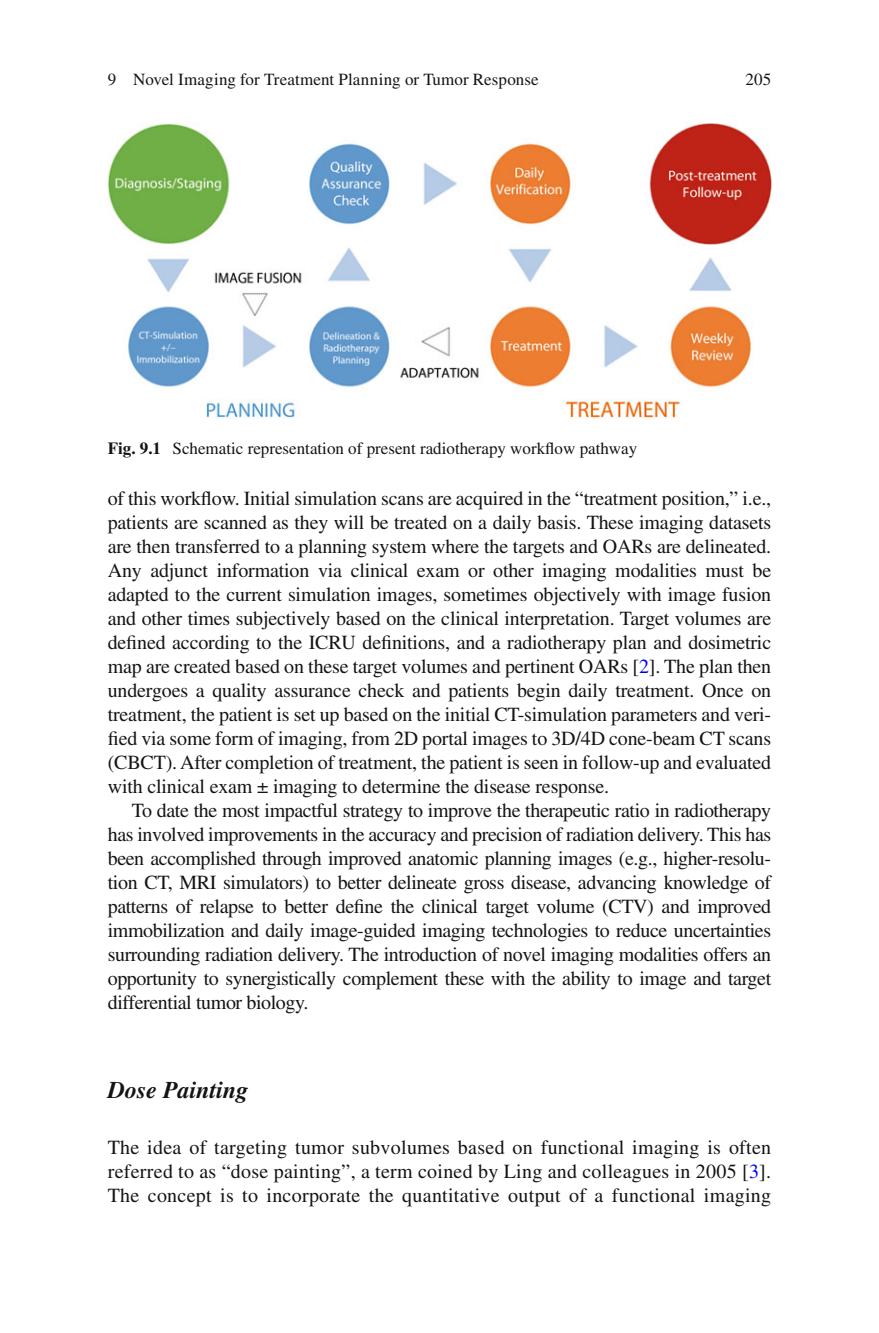
<style>
.page{position:relative;width:879px;height:1333px;background:#fff}
.page>*{position:absolute;margin:0;border:0;box-sizing:border-box;transform-origin:0 0}
.t1{font:italic 700 24px "Bhqrvk Times";color:#131413}
.t2{font:20px/24px "Ncqvlx Times";letter-spacing:-.01em;color:#131413;text-align:justify}
.t3{font:17px "Ncqvlx Times";color:#131413}
.s1{font-family:"Nkvtvg Times";font-weight:700}
.s2{color:#0000fa}
</style>
<div class="page">
<img style="left:108px;top:122px;width:663px;height:296px">
<p class="t3" style="left:108px;top:73px;width:432px">9 Novel Imaging for Treatment Planning or Tumor Response</p>
<p class="t3" style="left:745px;top:73px;width:27px">205</p>
<p class="t3" style="left:108px;top:442px;width:531px"><span class="s1">Fig. 9.1</span> Schematic representation of present radiotherapy workflow pathway</p>
<p class="t2" style="left:108px;top:488px;width:665px">of this workflow. Initial simulation scans are acquired in the “treatment position,” i.e., patients are scanned as they will be treated on a daily basis. These imaging datasets are then transferred to a planning system where the targets and OARs are delineated.<br>Any adjunct information via clinical exam or other imaging modalities must be adapted to the current simulation images, sometimes objectively with image fusion and other times subjectively based on the clinical interpretation. Target volumes are defined according to the ICRU definitions, and a radiotherapy plan and dosimetric map are created based on these target volumes and pertinent OARs [ <span class="s2">2</span> ]. The plan then undergoes a quality assurance check and patients begin daily treatment . Once on treatment, the patient is set up based on the initial CT-simulation parameters and veri&shy;fied via some form of imaging, from 2D portal images to 3D/4D cone-beam CT scans (CBCT) . After completion of treatment, the patient is seen in follow-up and evaluated with clinical exam ± imaging to determine the disease response.</p>
<p class="t2" style="left:108px;top:800px;width:665px;text-indent:24px">To date the most impactful strategy to improve the therapeutic ratio in radiotherapy has involved improvements in the accuracy and precision of radiation delivery. This has been accomplished through improved anatomic planning images (e.g., higher-resolu&shy;tion CT, MRI simulators) to better delineate gross disease, advancing knowledge of patterns of relapse to better define the clinical target volume (CTV) and improved immobilization and daily image-guided imaging technologies to reduce uncertainties surrounding radiation delivery. The introduction of novel imaging modalities offers an opportunity to synergistically complement these with the ability to image and target differential tumor biology.</p>
<p class="t1" style="left:108px;top:1080px;width:142px">Dose Painting</p>
<p class="t2" style="left:108px;top:1136px;width:665px">The idea of targeting tumor subvolumes based on functional imaging is often referred to as “dose painting”, a term coined by Ling and colleagues in 2005 [ <span class="s2">3</span> ].<br>The concept is to incorporate the quantitative output of a functional imaging</p>
</div>
